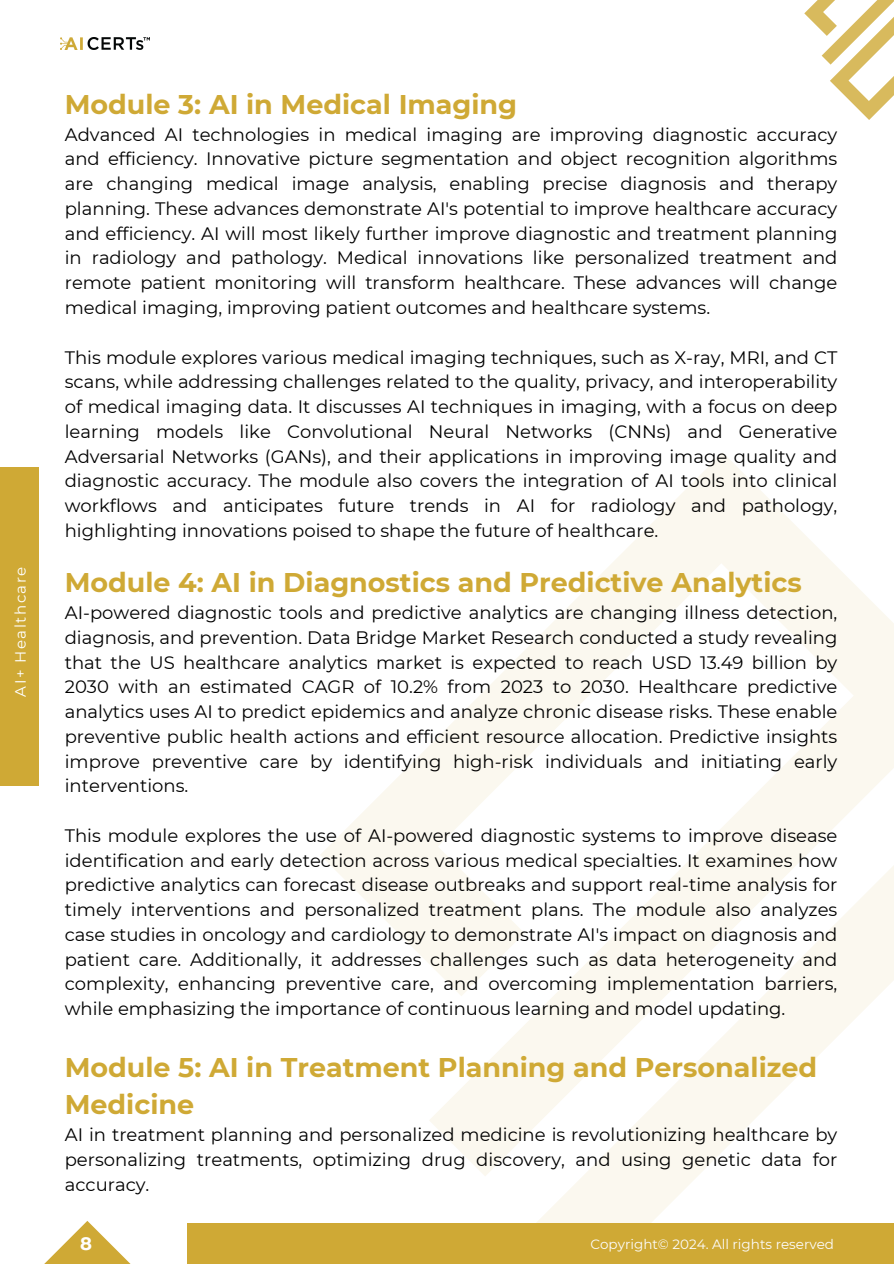
<style>
.page{position:relative;width:894px;height:1264px;background:#fff}
.page>*{position:absolute;margin:0;border:0;box-sizing:border-box;transform-origin:0 0}
.t1{font:700 27px/37.2px "Montserrat";color:#cfa935}
.t2{font:18px/24.8px "Montserrat";color:#000;text-align:justify}
.t3{font:700 18px "Montserrat";color:#fff}
.t4{font:15px "Montserrat";letter-spacing:.1em;color:#fff}
.t5{font:13.5px "Montserrat";color:#fdfdfd}
</style>
<div class="page">
<svg style="left:321px;top:453px;width:572px;height:718px"></svg>
<svg style="left:480px;top:794px;width:413px;height:428px"></svg>
<svg style="left:45px;top:1221px;width:85px;height:42px"></svg>
<div style="left:187px;top:1222px;width:706px;height:41px;background:#cfa935"></div>
<div style="left:0;top:467px;width:39px;height:318px;background:#cfa935"></div>
<img style="left:60px;top:37px;width:89px;height:13px">
<svg style="left:804px;top:0;width:89px;height:120px"></svg>
<h1 class="t4" style="left:11px;top:696px;width:132px;rotate:-90deg">AI+ Healthcare</h1>
<h1 class="t1" style="left:65px;top:85px;width:453px">Module 3: AI in Medical Imaging</h1>
<h1 class="t2" style="left:65px;top:122px;width:773px">Advanced AI technologies in medical imaging are improving diagnostic accuracy and efficiency. Innovative picture segmentation and object recognition algorithms are changing medical image analysis, enabling precise diagnosis and therapy planning. These advances demonstrate AI's potential to improve healthcare accuracy and efficiency. AI will most likely further improve diagnostic and treatment planning in radiology and pathology. Medical innovations like personalized treatment and remote patient monitoring will transform healthcare. These advances will change medical imaging, improving patient outcomes and healthcare systems.</h1>
<p class="t2" style="left:65px;top:345px;width:773px">This module explores various medical imaging techniques, such as X-ray, MRI, and CT scans, while addressing challenges related to the quality, privacy, and interoperability of medical imaging data. It discusses AI techniques in imaging, with a focus on deep learning models like Convolutional Neural Networks (CNNs) and Generative Adversarial Networks (GANs), and their applications in improving image quality and diagnostic accuracy. The module also covers the integration of AI tools into clinical workflows and anticipates future trends in AI for radiology and pathology, highlighting innovations poised to shape the future of healthcare.</p>
<p class="t1" style="left:65px;top:563px;width:738px">Module 4: AI in Diagnostics and Predictive Analytics</p>
<p class="t2" style="left:65px;top:600px;width:773px">AI-powered diagnostic tools and predictive analytics are changing illness detection, diagnosis, and prevention. Data Bridge Market Research conducted a study revealing that the US healthcare analytics market is expected to reach USD 13.49 billion by 2030 with an estimated CAGR of 10.2% from 2023 to 2030. Healthcare predictive analytics uses AI to predict epidemics and analyze chronic disease risks. These enable preventive public health actions and efficient resource allocation. Predictive insights improve preventive care by identifying high-risk individuals and initiating early interventions.</p>
<h1 class="t2" style="left:65px;top:823px;width:773px">This module explores the use of AI-powered diagnostic systems to improve disease identification and early detection across various medical specialties. It examines how predictive analytics can forecast disease outbreaks and support real-time analysis for timely interventions and personalized treatment plans. The module also analyzes case studies in oncology and cardiology to demonstrate AI's impact on diagnosis and patient care. Additionally, it addresses challenges such as data heterogeneity and complexity, enhancing preventive care, and overcoming implementation barriers, while emphasizing the importance of continuous learning and model updating.</h1>
<h1 class="t1" style="left:65px;top:1048px;width:753px">Module 5: AI in Treatment Planning and Personalized<br>Medicine</h1>
<h1 class="t2" style="left:65px;top:1122px;width:773px">AI in treatment planning and personalized medicine is revolutionizing healthcare by personalizing treatments, optimizing drug discovery, and using genetic data for accuracy.</h1>
<p class="t3" style="left:80px;top:1232px;width:13px">8</p>
<p class="t5" style="left:590px;top:1235px;width:245px">Copyright© 2024. All rights reserved</p>
</div>
